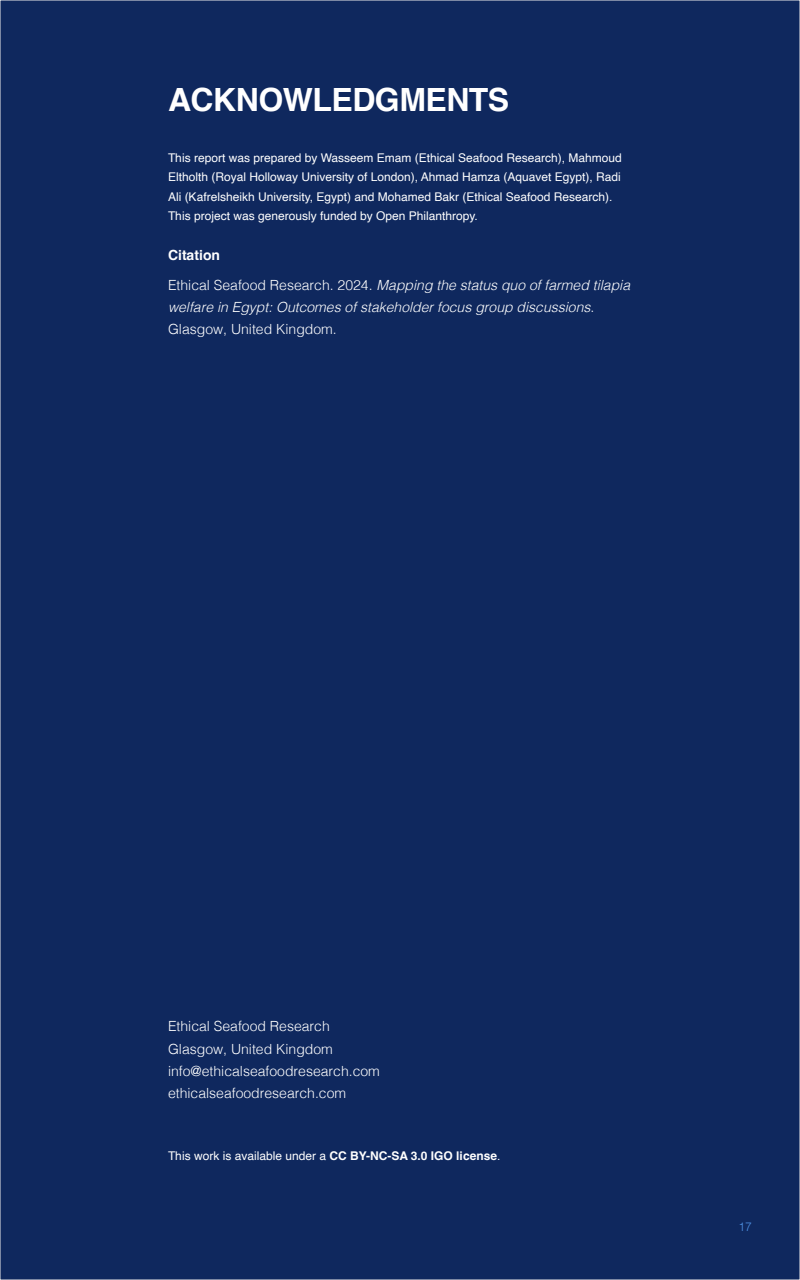
<style>
.page{position:relative;width:800px;height:1280px;background:#0f285e}
.page>*{position:absolute;margin:0;border:0;box-sizing:border-box;transform-origin:0 0}
.t1{font:32px "font 000000002 b 7 b 782 b";letter-spacing:-.015em;color:#fff}
.t2{font:14px/22.4px "font 000000002 b 7 b 782 b";color:#fff}
.t3{font:12px/19.2px "font 000000002 b 7 b 782 d";color:#fff}
.t4{font:300 12px "Helvetica";color:#4e90e1}
.s1{font-family:"font 000000002 b 7 b 782 b"}
</style>
<div class="page">
<h1 class="t1" style="left:168px;top:86px;width:343px">ACKNOWLEDGMENTS</h1>
<p class="t3" style="left:168px;top:149px;width:455px">This report was prepared by Wasseem Emam (Ethical Seafood Research), Mahmoud Eltholth (Royal Holloway University of London), Ahmad Hamza (Aquavet Egypt), Radi Ali (Kafrelsheikh University, Egypt) and Mohamed Bakr (Ethical Seafood Research).<br>This project was generously funded by Open Philanthropy.</p>
<p class="t2" style="left:168px;top:242px;width:464px;line-height:29.4px">Citation<br>Ethical Seafood Research. 2024. Mapping the status quo of farmed tilapia</p>
<p class="t2" style="left:168px;top:297px;width:428px">welfare in Egypt: Outcomes of stakeholder focus group discussions.<br>Glasgow, United Kingdom.</p>
<p class="t2" style="left:168px;top:1016px;width:213px">Ethical Seafood Research<br>Glasgow, United Kingdom info@ethicalseafoodresearch.com ethicalseafoodresearch.com</p>
<p class="t3" style="left:168px;top:1147px;width:334px">This work is available under a <span class="s1">CC BY-NC-SA 3.0 IGO license</span>.</p>
<p class="t4" style="left:739px;top:1222px;width:15px">17</p>
</div>
